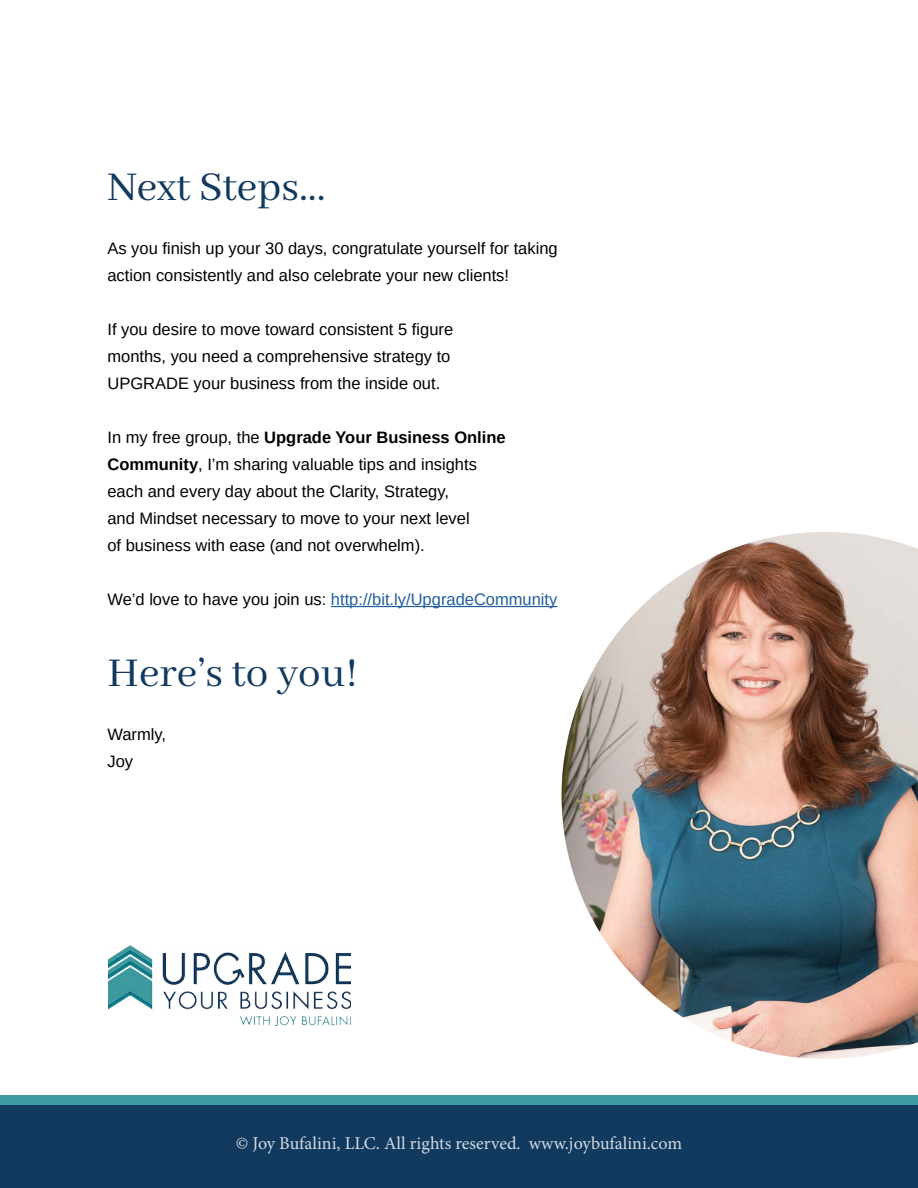
<style>
.page{position:relative;width:918px;height:1188px;background:#fff}
.page>*{position:absolute;margin:0;border:0;box-sizing:border-box;transform-origin:0 0}
.t1{font:45px "Abhaya Libre";color:#12395e}
.t2{font:18px "Minion Pro";color:#d3dae2}
.t3{font:16.5px/27px "Arimo";color:#000}
.t4{font:16.5px "Arimo";color:#215e9e}
.s1{font-weight:700}
.s2{color:#000}
</style>
<div class="page">
<div style="left:0;top:1095px;width:918px;height:82px;background:#3d9a9f"></div>
<div style="left:0;top:1106px;width:918px;height:82px;background:#12395e"></div>
<hr style="left:331px;top:606px;width:226px;height:1px;background:#215e9e">
<img style="left:562px;top:532px;width:356px;height:527px">
<img style="left:108px;top:945px;width:243px;height:81px">
<h1 class="t1" style="left:107px;top:162px;width:220px">Next Steps...</h1>
<p class="t3" style="left:107px;top:235px;width:452px">As you finish up your 30 days, congratulate yourself for taking action consistently and also celebrate your new clients!</p>
<p class="t3" style="left:107px;top:316px;width:347px">If you desire to move toward consistent 5 figure months, you need a comprehensive strategy to<br>UPGRADE your business from the inside out.</p>
<p class="t3" style="left:107px;top:424px;width:400px">In my free group, the <span class="s1">Upgrade Your Business Online Community</span>, I’m sharing valuable tips and insights each and every day about the Clarity, Strategy,<br>and Mindset necessary to move to your next level<br>of business with ease (and not overwhelm).</p>
<p class="t4" style="left:107px;top:589px;width:451px"><span class="s2">We’d love to have you join us:</span> http://bit.ly/UpgradeCommunity</p>
<h1 class="t1" style="left:107px;top:648px;width:252px">Here’s to you!</h1>
<p class="t3" style="left:107px;top:721px;width:60px">Warmly,<br>Joy</p>
<p class="t2" style="left:236px;top:1131px;width:448px">© Joy Bufalini, LLC. All rights reserved. www.joybufalini.com</p>
</div>
